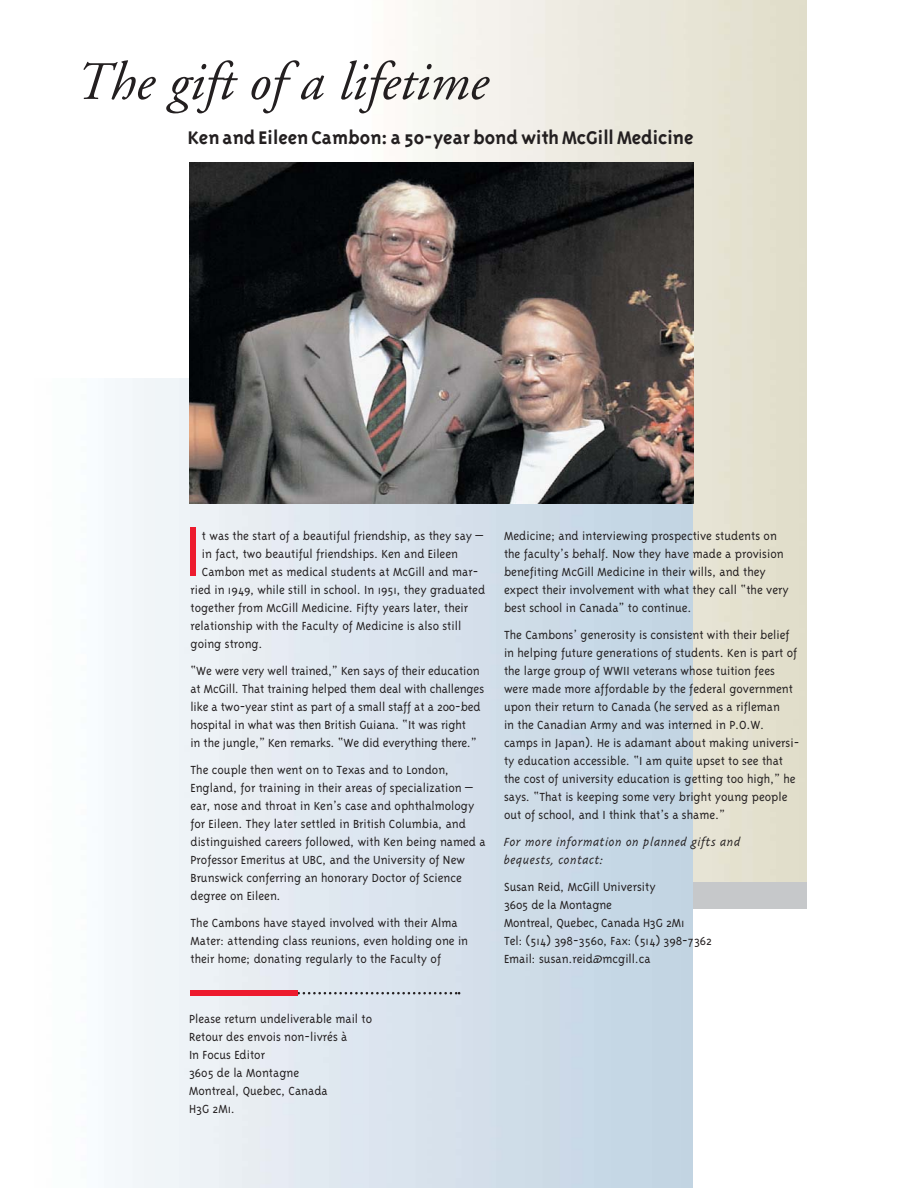
<style>
.page{position:relative;width:918px;height:1188px;background:#fff}
.page>*{position:absolute;margin:0;border:0;box-sizing:border-box;transform-origin:0 0}
.t1{font:67.65px "Futura BT";color:#ed1b2e}
.t2{font:italic 54px "Adobe Garamond";color:#231f20}
.t3{font:700 21px "Triplex";color:#231f20}
.t4{font:300 13.5px/18px "Triplex";color:#231f20}
.t5{font:italic 300 13.5px/18px "Triplex";letter-spacing:.015em;color:#231f20}
</style>
<div class="page">
<div style="left:675px;top:882px;width:132px;height:27px;background:#c6c8ca"></div>
<img style="left:413px;top:0;width:394px;height:882px">
<img style="left:115px;top:378px;width:578px;height:810px">
<svg style="left:298px;top:992px;width:162px;height:2px"></svg>
<div style="left:191px;top:991px;width:107px;height:5px;background:#ed1b2e"></div>
<img style="left:189px;top:162px;width:504px;height:342px">
<h2 class="t2" style="left:74px;top:60px;width:414px">The gift of a lifetime</h2>
<h3 class="t3" style="left:188px;top:129px;width:507px">Ken and Eileen Cambon: a 50-year bond with McGill Medicine</h3>
<h1 class="t1" style="left:185px;top:524px;width:19px">I</h1>
<p class="t4" style="left:202px;top:528px;width:283px">t was the start of a beautiful friendship, as they say –</p>
<p class="t4" style="left:202px;top:546px;width:258px">in fact, two beautiful friendships. Ken and Eileen</p>
<p class="t4" style="left:202px;top:564px;width:278px">Cambon met as medical students at McGill and mar-</p>
<p class="t4" style="left:191px;top:582px;width:296px">ried in 1949, while still in school. In 1951, they graduated</p>
<p class="t4" style="left:191px;top:600px;width:279px">together from McGill Medicine. Fifty years later, their</p>
<p class="t4" style="left:191px;top:618px;width:272px">relationship with the Faculty of Medicine is also still</p>
<p class="t4" style="left:191px;top:636px;width:74px">going strong.</p>
<p class="t4" style="left:191px;top:663px;width:295px">“We were very well trained,” Ken says of their education at McGill. That training helped them deal with challenges like a two-year stint as part of a small staff at a 200-bed hospital in what was then British Guiana. “It was right<br>in the jungle,” Ken remarks. “We did everything there.”</p>
<p class="t4" style="left:191px;top:762px;width:297px">The couple then went on to Texas and to London, England, for training in their areas of specialization – ear, nose and throat in Ken’s case and ophthalmology for Eileen. They later settled in British Columbia, and distinguished careers followed, with Ken being named a Professor Emeritus at UBC, and the University of New Brunswick conferring an honorary Doctor of Science degree on Eileen.</p>
<p class="t4" style="left:191px;top:915px;width:279px">The Cambons have stayed involved with their Alma<br>Mater: attending class reunions, even holding one in their home; donating regularly to the Faculty of</p>
<p class="t4" style="left:504px;top:528px;width:286px">Medicine; and interviewing prospective students on the faculty’s behalf. Now they have made a provision benefiting McGill Medicine in their wills, and they expect their involvement with what they call “the very best school in Canada” to continue.</p>
<p class="t4" style="left:504px;top:627px;width:297px">The Cambons’ generosity is consistent with their belief in helping future generations of students. Ken is part of the large group of WWII veterans whose tuition fees were made more affordable by the federal government upon their return to Canada (he served as a rifleman<br>in the Canadian Army and was interned in P.O.W. camps in Japan). He is adamant about making universi&shy;ty education accessible. “I am quite upset to see that the cost of university education is getting too high,” he says. “That is keeping some very bright young people out of school, and I think that’s a shame.”</p>
<p class="t5" style="left:504px;top:834px;width:239px">For more information on planned gifts and bequests, contact:</p>
<p class="t4" style="left:504px;top:879px;width:210px">Susan Reid, McGill University<br>3605 de la Montagne<br>Montreal, Quebec, Canada H3G 2M1<br>Tel: (514) 398-3560, Fax: (514) 398-7362<br>Email: susan.reid@mcgill.ca</p>
<p class="t4" style="left:189px;top:1011px;width:185px">Please return undeliverable mail to<br>Retour des envois non-livrés à<br>In Focus Editor<br>3605 de la Montagne<br>Montreal, Quebec, Canada<br>H3G 2M1.</p>
</div>
